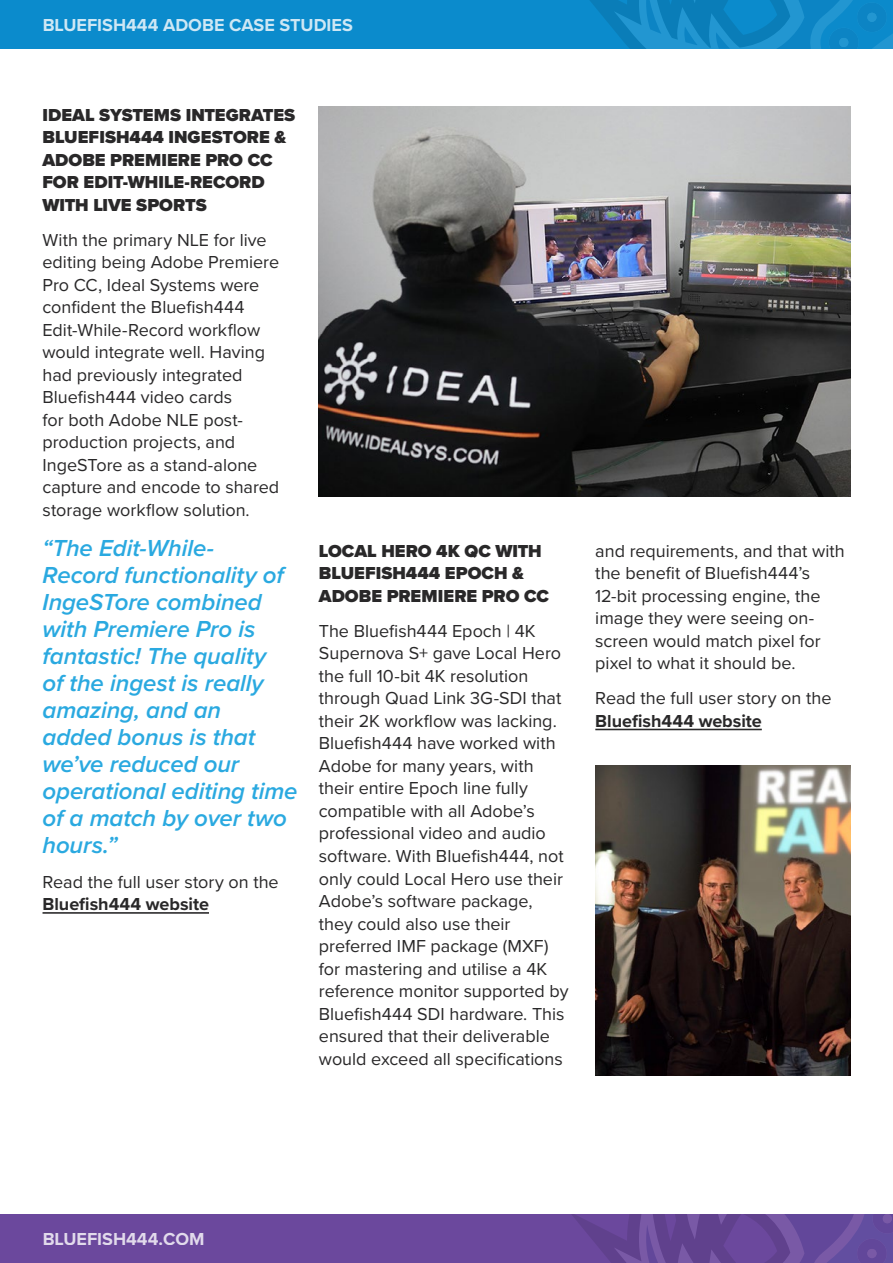
<style>
.page{position:relative;width:893px;height:1263px;background:#fff}
.page>*{position:absolute;margin:0;border:0;box-sizing:border-box;transform-origin:0 0}
.t1{font:italic 600 24px/27px "Proxima Nova";letter-spacing:-.005em;color:#2aa9e0}
.t2{font:18px/22.5px "Proxima Nova";color:#292829}
.t3{font:900 18px/22.5px "Proxima Nova";color:#292829}
.t4{font:700 18px "Proxima Nova";color:#fff}
.t5{font:700 18px "Proxima Nova";color:#292829}
</style>
<div class="page">
<div style="left:0;top:1215px;width:893px;height:48px;background:#6b489d"></div>
<svg style="left:572px;top:1215px;width:320px;height:48px"></svg>
<div style="left:0;top:0;width:893px;height:48px;background:#0b8bcc"></div>
<svg style="left:590px;top:0;width:303px;height:48px"></svg>
<hr style="left:43px;top:912px;width:166px;height:2px;background:#292829">
<hr style="left:595px;top:729px;width:167px;height:1px;background:#292829">
<img style="left:319px;top:106px;width:531px;height:391px">
<img style="left:595px;top:765px;width:255px;height:310px">
<p class="t4" style="left:43px;top:12px;width:312px">BLUEFISH444 ADOBE CASE STUDIES</p>
<p class="t3" style="left:43px;top:103px;width:254px">IDEAL SYSTEMS INTEGRATES<br>BLUEFISH444 INGESTORE &amp;<br>ADOBE PREMIERE PRO CC<br>FOR EDIT-WHILE-RECORD<br>WITH LIVE SPORTS</p>
<p class="t2" style="left:43px;top:228px;width:238px">With the primary NLE for live editing being Adobe Premiere<br>Pro CC, Ideal Systems were confident the Bluefish444<br>Edit-While-Record workflow would integrate well. Having had previously integrated<br>Bluefish444 video cards<br>for both Adobe NLE post&shy;production projects, and<br>IngeSTore as a stand-alone capture and encode to shared storage workflow solution.</p>
<h1 class="t1" style="left:43px;top:535px;width:257px">“The Edit-While-<br>Record functionality of<br>IngeSTore combined with Premiere Pro is fantastic! The quality<br>of the ingest is really amazing, and an<br>added bonus is that we’ve reduced our operational editing time of a match by over two hours.”</h1>
<p class="t2" style="left:43px;top:870px;width:238px">Read the full user story on the</p>
<p class="t5" style="left:43px;top:891px;width:168px">Bluefish444 website</p>
<p class="t3" style="left:319px;top:539px;width:232px">LOCAL HERO 4K QC WITH<br>BLUEFISH444 EPOCH &amp;<br>ADOBE PREMIERE PRO CC</p>
<p class="t2" style="left:319px;top:619px;width:251px">The Bluefish444 Epoch | 4K<br>Supernova S+ gave Local Hero the full 10-bit 4K resolution through Quad Link 3G-SDI that their 2K workflow was lacking.<br>Bluefish444 have worked with<br>Adobe for many years, with their entire Epoch line fully compatible with all Adobe’s professional video and audio software. With Bluefish444, not only could Local Hero use their<br>Adobe’s software package, they could also use their preferred IMF package (MXF) for mastering and utilise a 4K reference monitor supported by<br>Bluefish444 SDI hardware. This ensured that their deliverable would exceed all specifications</p>
<p class="t2" style="left:595px;top:539px;width:251px">and requirements, and that with the benefit of Bluefish444’s<br>12-bit processing engine, the image they were seeing on&shy;screen would match pixel for pixel to what it should be.</p>
<p class="t2" style="left:595px;top:686px;width:238px">Read the full user story on the</p>
<p class="t5" style="left:595px;top:707px;width:168px">Bluefish444 website</p>
<p class="t4" style="left:43px;top:1225px;width:164px">BLUEFISH444.COM</p>
</div>
